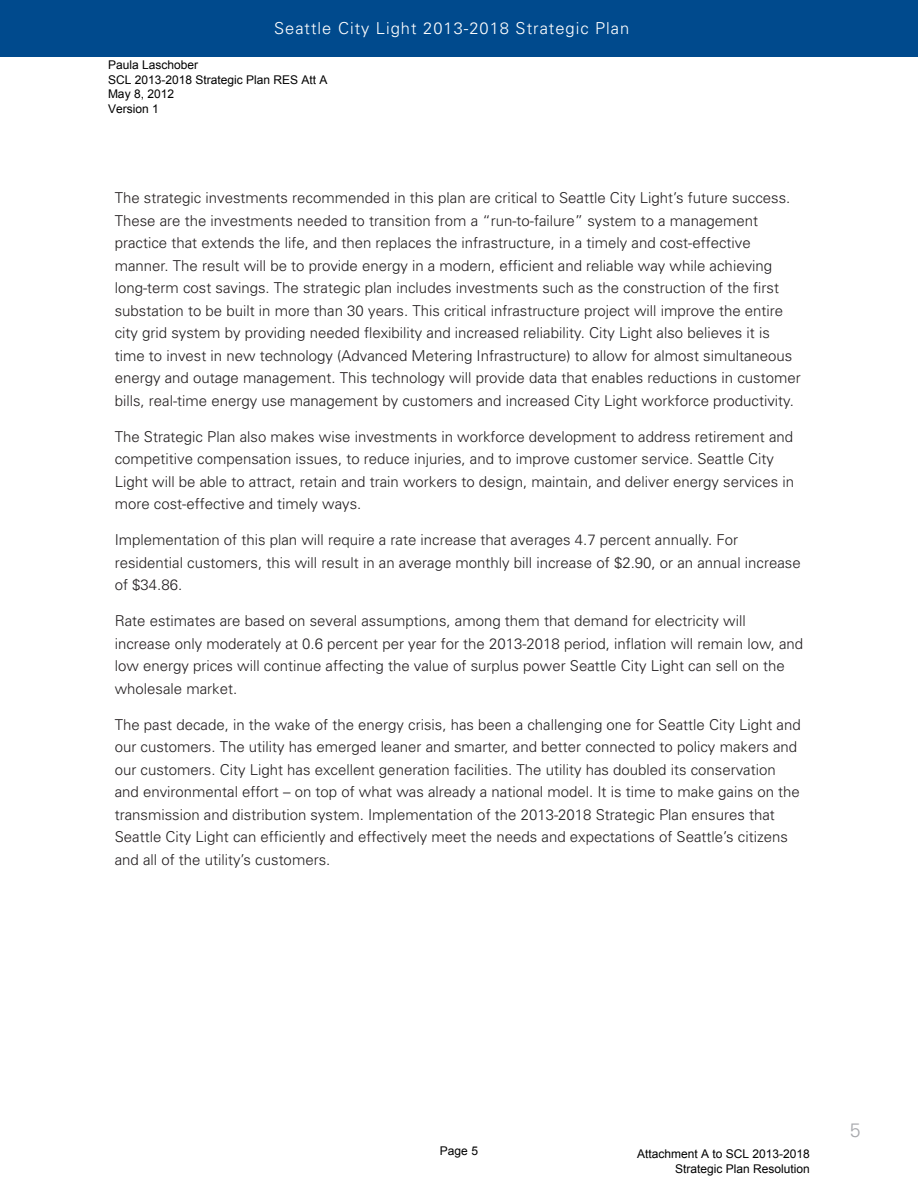
<style>
.page{position:relative;width:918px;height:1188px;background:#fff}
.page>*{position:absolute;margin:0;border:0;box-sizing:border-box;transform-origin:0 0}
.t1{font:300 19.5px "Univers";color:#a8a9ad}
.t2{font:300 16.5px "Univers";letter-spacing:.06em;color:#fff}
.t3{font:300 15px/22.5px "Univers";color:#231f20}
.t4{font:12px/14.4px "Arial";color:#000}
</style>
<div class="page">
<div style="left:0;top:0;width:918px;height:57px;background:#004a8d"></div>
<p class="t2" style="left:274px;top:18px;width:357px">Seattle City Light 2013-2018 Strategic Plan</p>
<p class="t4" style="left:108px;top:58px;width:221px">Paula Laschober<br>SCL 2013-2018 Strategic Plan RES Att A<br>May 8, 2012<br>Version 1</p>
<p class="t3" style="left:115px;top:187px;width:688px">The strategic investments recommended in this plan are critical to Seattle City Light’s future success.<br>These are the investments needed to transition from a “run-to-failure” system to a management practice that extends the life, and then replaces the infrastructure, in a timely and cost-effective manner. The result will be to provide energy in a modern, efficient and reliable way while achieving long-term cost savings. The strategic plan includes investments such as the construction of the first substation to be built in more than 30 years. This critical infrastructure project will improve the entire city grid system by providing needed flexibility and increased reliability. City Light also believes it is time to invest in new technology (Advanced Metering Infrastructure) to allow for almost simultaneous energy and outage management. This technology will provide data that enables reductions in customer bills, real-time energy use management by customers and increased City Light workforce productivity.</p>
<p class="t3" style="left:115px;top:425px;width:681px">The Strategic Plan also makes wise investments in workforce development to address retirement and competitive compensation issues, to reduce injuries, and to improve customer service. Seattle City Light will be able to attract, retain and train workers to design, maintain, and deliver energy services in more cost-effective and timely ways.</p>
<p class="t3" style="left:115px;top:529px;width:688px">Implementation of this plan will require a rate increase that averages 4.7 percent annually. For residential customers, this will result in an average monthly bill increase of $2.90, or an annual increase of $34.86.</p>
<p class="t3" style="left:115px;top:610px;width:690px">Rate estimates are based on several assumptions, among them that demand for electricity will increase only moderately at 0.6 percent per year for the 2013-2018 period, inflation will remain low, and low energy prices will continue affecting the value of surplus power Seattle City Light can sell on the wholesale market.</p>
<p class="t3" style="left:115px;top:713px;width:688px">The past decade, in the wake of the energy crisis, has been a challenging one for Seattle City Light and our customers. The utility has emerged leaner and smarter, and better connected to policy makers and our customers. City Light has excellent generation facilities. The utility has doubled its conservation and environmental effort – on top of what was already a national model. It is time to make gains on the transmission and distribution system. Implementation of the 2013-2018 Strategic Plan ensures that Seattle City Light can efficiently and effectively meet the needs and expectations of Seattle’s citizens and all of the utility’s customers.</p>
<p class="t4" style="left:440px;top:1144px;width:40px">Page 5</p>
<p class="t4" style="left:637px;top:1147px;width:174px;text-align:right">Attachment A to SCL 2013-2018<br>Strategic Plan Resolution</p>
<h1 class="t1" style="left:850px;top:1118px;width:12px">5</h1>
</div>
